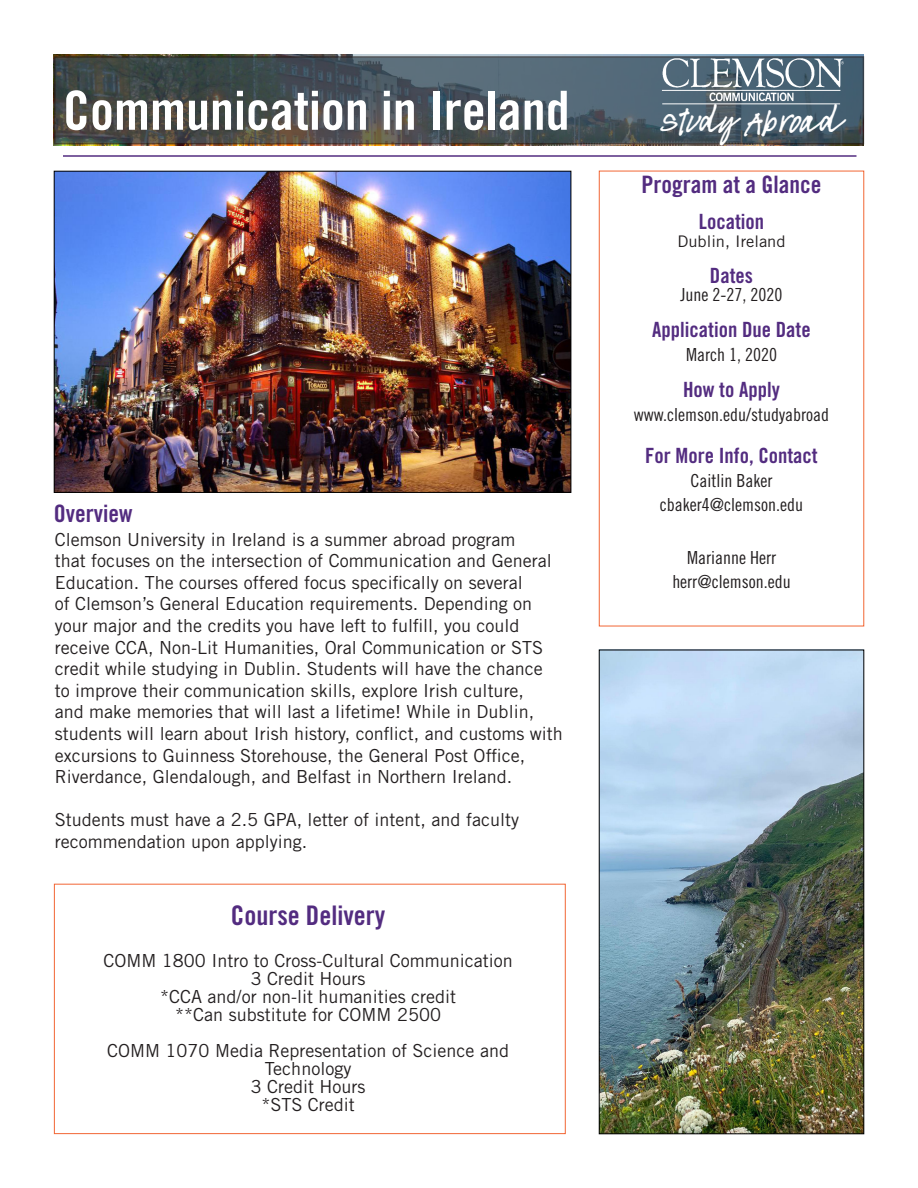
<style>
.page{position:relative;width:918px;height:1188px;background:#fff}
.page>*{position:absolute;margin:0;border:0;box-sizing:border-box;transform-origin:0 0}
.t1{font:54px "Trade Gothic LT Std Bd Cn 20";color:#fff}
.t2{font:27px "Trade Gothic LT Std Bd Cn 20";color:#532c80}
.t3{font:24px "Trade Gothic LT Std Bd Cn 20";color:#532c80}
.t4{font:24px "FG Saga";color:#fff}
.t5{font:21px "Trade Gothic LT Std Bd Cn 20";color:#532c80}
.t6{font:18px/21.6px "Trade Gothic LT Std";color:#231f20}
.t7{font:18px "Trade Gothic LT Std Cn 18";color:#231f20}
.t8{font:16.05px "Trade Gothic LT Std";color:#231f20}
</style>
<div class="page">
<img style="left:54px;top:55px;width:809px;height:91px">
<div style="left:599px;top:171px;width:265px;height:455px;border:1px solid #f26634"></div>
<div style="left:54px;top:884px;width:512px;height:250px;border:1px solid #f26634"></div>
<svg style="left:57px;top:59px;width:804px;height:82px;background:#49545a"></svg>
<div style="left:54px;top:56px;width:810px;height:88px;border:2px solid #231f20"></div>
<img style="left:56px;top:173px;width:513px;height:318px">
<div style="left:54px;top:171px;width:517px;height:322px;border:1px solid #000"></div>
<img style="left:601px;top:652px;width:261px;height:480px">
<div style="left:599px;top:650px;width:265px;height:484px;border:1px solid #000"></div>
<img style="left:660px;top:59px;width:183px;height:47px">
<hr style="left:63px;top:155px;width:793px;height:2px;background:#532c80">
<p class="t1" style="left:63px;top:78px;width:508px">Communication in Ireland</p>
<p class="t3" style="left:54px;top:499px;width:80px">Overview</p>
<p class="t6" style="left:55px;top:528px;width:510px">Clemson University in Ireland is a summer abroad program<br>that focuses on the intersection of Communication and General Education. The courses offered focus specifically on several<br>of Clemson’s General Education requirements. Depending on your major and the credits you have left to fulfill, you could receive CCA, Non-Lit Humanities, Oral Communication or STS credit while studying in Dublin. Students will have the chance<br>to improve their communication skills, explore Irish culture,<br>and make memories that will last a lifetime! While in Dublin, students will learn about Irish history, conflict, and customs with excursions to Guinness Storehouse, the General Post Office, Riverdance, Glendalough, and Belfast in Northern Ireland.</p>
<p class="t6" style="left:55px;top:809px;width:466px">Students must have a 2.5 GPA, letter of intent, and faculty recommendation upon applying.</p>
<p class="t2" style="left:231px;top:899px;width:156px">Course Delivery</p>
<p class="t6" style="left:103px;top:949px;width:411px">COMM 1800 Intro to Cross-Cultural Communication</p>
<p class="t6" style="left:251px;top:967px;width:116px">3 Credit Hours</p>
<p class="t6" style="left:160px;top:985px;width:297px">*CCA and/or non-lit humanities credit</p>
<p class="t6" style="left:175px;top:1003px;width:267px">**Can substitute for COMM 2500</p>
<p class="t6" style="left:107px;top:1041px;width:403px;line-height:18px;text-align:center">COMM 1070 Media Representation of Science and<br>Technology</p>
<p class="t6" style="left:251px;top:1075px;width:116px">3 Credit Hours</p>
<p class="t6" style="left:261px;top:1093px;width:95px">*STS Credit</p>
<p class="t4" style="left:660px;top:108px;width:183px">Study Abroad</p>
<p class="t3" style="left:642px;top:170px;width:181px">Program at a Glance</p>
<p class="t5" style="left:699px;top:209px;width:67px">Location</p>
<p class="t8" style="left:677px;top:232px;width:110px">Dublin, Ireland</p>
<p class="t5" style="left:710px;top:263px;width:45px">Dates</p>
<p class="t7" style="left:681px;top:284px;width:103px">June 2-27, 2020</p>
<p class="t5" style="left:652px;top:317px;width:160px">Application Due Date</p>
<p class="t7" style="left:686px;top:344px;width:92px">March 1, 2020</p>
<p class="t5" style="left:683px;top:377px;width:98px">How to Apply</p>
<p class="t7" style="left:634px;top:404px;width:197px">www.clemson.edu/studyabroad</p>
<p class="t5" style="left:645px;top:443px;width:174px">For More Info, Contact</p>
<p class="t7" style="left:691px;top:470px;width:83px">Caitlin Baker</p>
<p class="t7" style="left:660px;top:494px;width:145px">cbaker4@clemson.edu</p>
<p class="t7" style="left:687px;top:547px;width:90px">Marianne Herr</p>
<p class="t7" style="left:672px;top:571px;width:120px">herr@clemson.edu</p>
</div>
